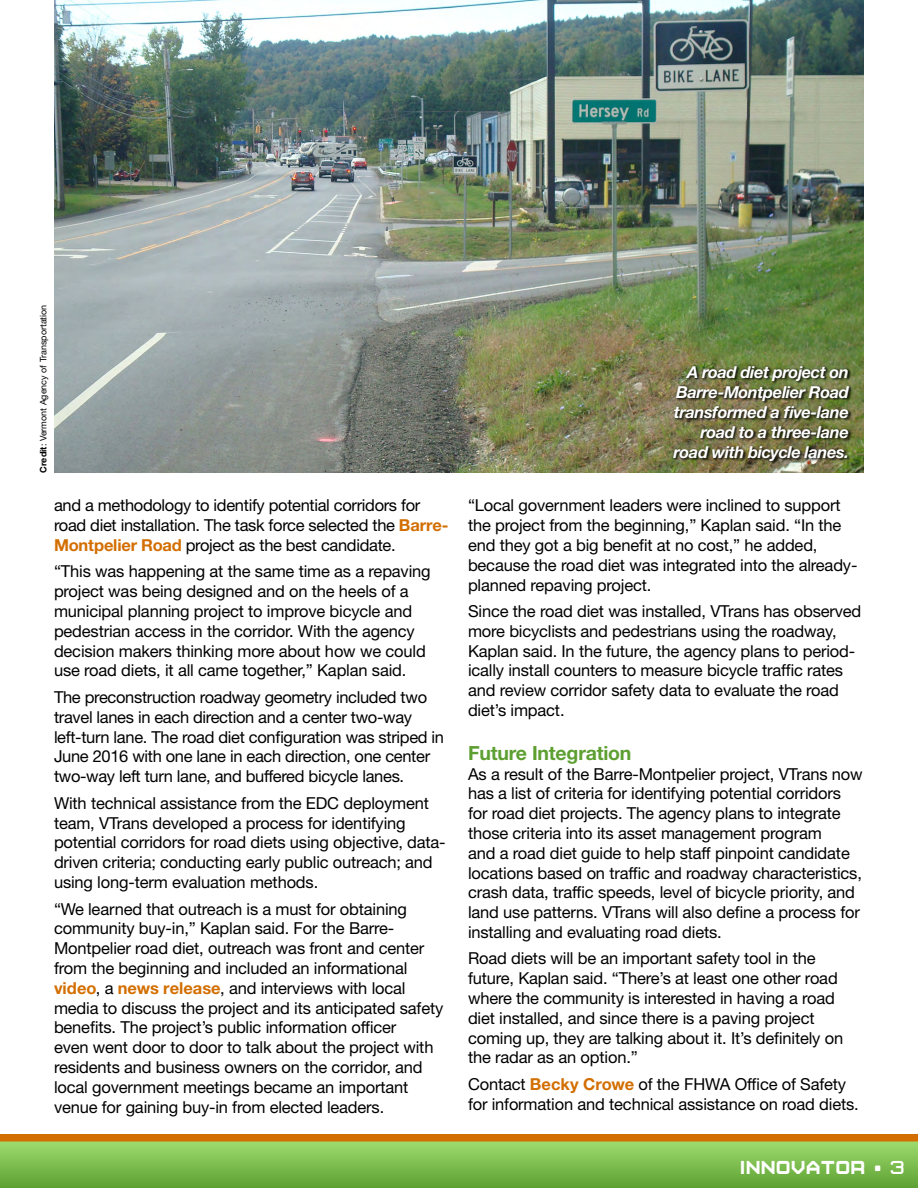
<style>
.page{position:relative;width:918px;height:1188px;background:#fff}
.page>*{position:absolute;margin:0;border:0;box-sizing:border-box;transform-origin:0 0}
.t1{font:27px "Cals Caps";color:#fff}
.Body-Subhead-H2{font:700 19.5px "Helvetica Neue LT Std";letter-spacing:-.01em;color:#5d9f31}
.Body-Copy{font:16.5px/19.8px "Helvetica Neue LT Std";letter-spacing:-.01em;color:#000}
.Photo_Captions{font:italic 700 16.5px/19.8px "Helvetica Neue LT Std";letter-spacing:-.025em;color:#fff;text-align:right}
.Credit{font:9px "Helvetica Neue LT Std";color:#000}
.s1{font-weight:700}
.s2{font-weight:700;color:#d36e00}
</style>
<div class="page">
<svg style="left:0;top:1142px;width:918px;height:46px;background:#7dbd4f"></svg>
<div style="left:0;top:1134px;width:918px;height:8px;background:#d36e00"></div>
<img style="left:54px;top:0;width:810px;height:473px">
<div style="left:673px;top:366px;width:180px;height:98px;background:#000;opacity:.7"></div>
<div style="left:671px;top:365px;width:180px;height:97px;background:#000;opacity:.6"></div>
<p class="Credit" style="left:38px;top:473px;width:170px;rotate:-90deg"><span class="s1">Credit</span>: Vermont Agency of Transportation</p>
<p class="Body-Copy" style="left:54px;top:495px;width:396px">and a methodology to identify potential corridors for road diet installation. The task force selected the <span class="s2">Barre-<br>Montpelier Road</span> project as the best candidate.</p>
<p class="Body-Copy" style="left:54px;top:562px;width:378px">“This was happening at the same time as a repaving project was being designed and on the heels of a municipal planning project to improve bicycle and pedestrian access in the corridor. With the agency decision makers thinking more about how we could use road diets, it all came together,” Kaplan said.</p>
<p class="Body-Copy" style="left:54px;top:687px;width:392px">The preconstruction roadway geometry included two travel lanes in each direction and a center two-way left-turn lane. The road diet configuration was striped in June 2016 with one lane in each direction, one center two-way left turn lane, and buffered bicycle lanes.</p>
<p class="Body-Copy" style="left:54px;top:793px;width:393px">With technical assistance from the EDC deployment team, VTrans developed a process for identifying potential corridors for road diets using objective, data&shy;driven criteria; conducting early public outreach; and using long-term evaluation methods.</p>
<p class="Body-Copy" style="left:54px;top:899px;width:391px">“We learned that outreach is a must for obtaining community buy-in,” Kaplan said. For the Barre-Montpelier road diet, outreach was front and center from the beginning and included an informational <span class="s2">video</span>, a <span class="s2">news release</span>, and interviews with local media to discuss the project and its anticipated safety benefits. The project’s public information officer<br>even went door to door to talk about the project with residents and business owners on the corridor, and local government meetings became an important venue for gaining buy-in from elected leaders.</p>
<p class="Photo_Captions" style="left:674px;top:362px;width:177px">A road diet project on<br>Barre-Montpelier Road transformed a five-lane road to a three-lane road with bicycle lanes.</p>
<p class="Body-Copy" style="left:468px;top:495px;width:391px">“Local government leaders were inclined to support the project from the beginning,” Kaplan said. “In the end they got a big benefit at no cost,” he added, because the road diet was integrated into the already&shy;planned repaving project.</p>
<p class="Body-Copy" style="left:468px;top:601px;width:395px">Since the road diet was installed, VTrans has observed more bicyclists and pedestrians using the roadway, Kaplan said. In the future, the agency plans to period&shy;ically install counters to measure bicycle traffic rates and review corridor safety data to evaluate the road diet’s impact.</p>
<h2 class="Body-Subhead-H2" style="left:468px;top:741px;width:165px">Future Integration</h2>
<p class="Body-Copy" style="left:468px;top:764px;width:396px">As a result of the Barre-Montpelier project, VTrans now has a list of criteria for identifying potential corridors for road diet projects. The agency plans to integrate those criteria into its asset management program<br>and a road diet guide to help staff pinpoint candidate locations based on traffic and roadway characteristics, crash data, traffic speeds, level of bicycle priority, and land use patterns. VTrans will also define a process for installing and evaluating road diets.</p>
<p class="Body-Copy" style="left:468px;top:949px;width:377px">Road diets will be an important safety tool in the future, Kaplan said. “There’s at least one other road where the community is interested in having a road diet installed, and since there is a paving project coming up, they are talking about it. It’s definitely on the radar as an option.”</p>
<p class="Body-Copy" style="left:468px;top:1074px;width:392px">Contact <span class="s2">Becky Crowe</span> of the FHWA Office of Safety for information and technical assistance on road diets.</p>
<h1 class="t1" style="left:740px;top:1153px;width:167px">INNOVATOR • 3</h1>
</div>
